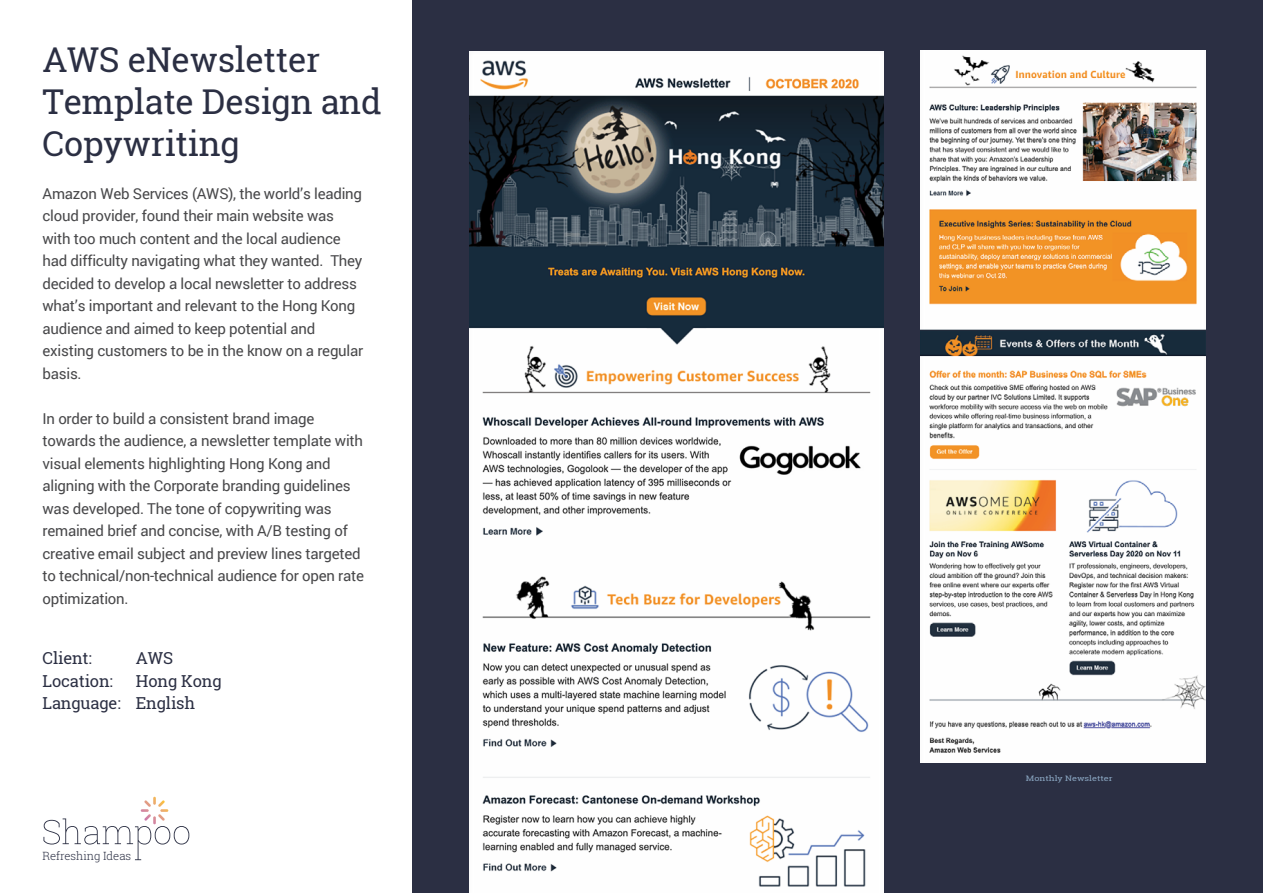
<style>
.page{position:relative;width:1263px;height:893px;background:#fff}
.page>*{position:absolute;margin:0;border:0;box-sizing:border-box;transform-origin:0 0}
.t1{font:34.2px/42px "Roboto Slab";letter-spacing:-.01em;color:#2b2f43}
.t2{font:16.5px/22.5px "Roboto Slab";letter-spacing:-.01em;color:#2b2f43}
.t3{font:15px/22.5px "Roboto";letter-spacing:-.015em;color:#48484a}
.t4{font:300 11.4px "Roboto Slab";letter-spacing:-.005em;color:#2b2f43}
.t5{font:7.5px "Roboto Slab";color:#89a5c0;scale:1.22 1}
</style>
<div class="page">
<div style="left:412px;top:0;width:851px;height:893px;background:#2b2f43"></div>
<svg style="left:43px;top:797px;width:146px;height:63px"></svg>
<img style="left:470px;top:52px;width:413px;height:841px">
<img style="left:920px;top:51px;width:286px;height:712px">
<h1 class="t1" style="left:43px;top:38px;width:340px">AWS eNewsletter<br>Template Design and<br>Copywriting</h1>
<p class="t3" style="left:43px;top:182px;width:322px">Amazon Web Services (AWS), the world’s leading cloud provider, found their main website was with too much content and the local audience had difficulty navigating what they wanted. They decided to develop a local newsletter to address what’s important and relevant to the Hong Kong audience and aimed to keep potential and existing customers to be in the know on a regular basis.</p>
<p class="t3" style="left:43px;top:407px;width:323px">In order to build a consistent brand image towards the audience, a newsletter template with visual elements highlighting Hong Kong and aligning with the Corporate branding guidelines was developed. The tone of copywriting was remained brief and concise, with A/B testing of creative email subject and preview lines targeted to technical/non-technical audience for open rate optimization.</p>
<p class="t2" style="left:43px;top:647px;width:51px">Client:</p>
<p class="t2" style="left:136px;top:647px;width:39px">AWS</p>
<p class="t2" style="left:43px;top:669px;width:72px">Location:</p>
<p class="t2" style="left:43px;top:669px;width:181px;text-indent:93px">Hong Kong<br>Language: English</p>
<p class="t4" style="left:43px;top:848px;width:90px">Refreshing Ideas</p>
<p class="t5" style="left:1026px;top:773px;width:73px">Monthly Newsletter</p>
</div>
